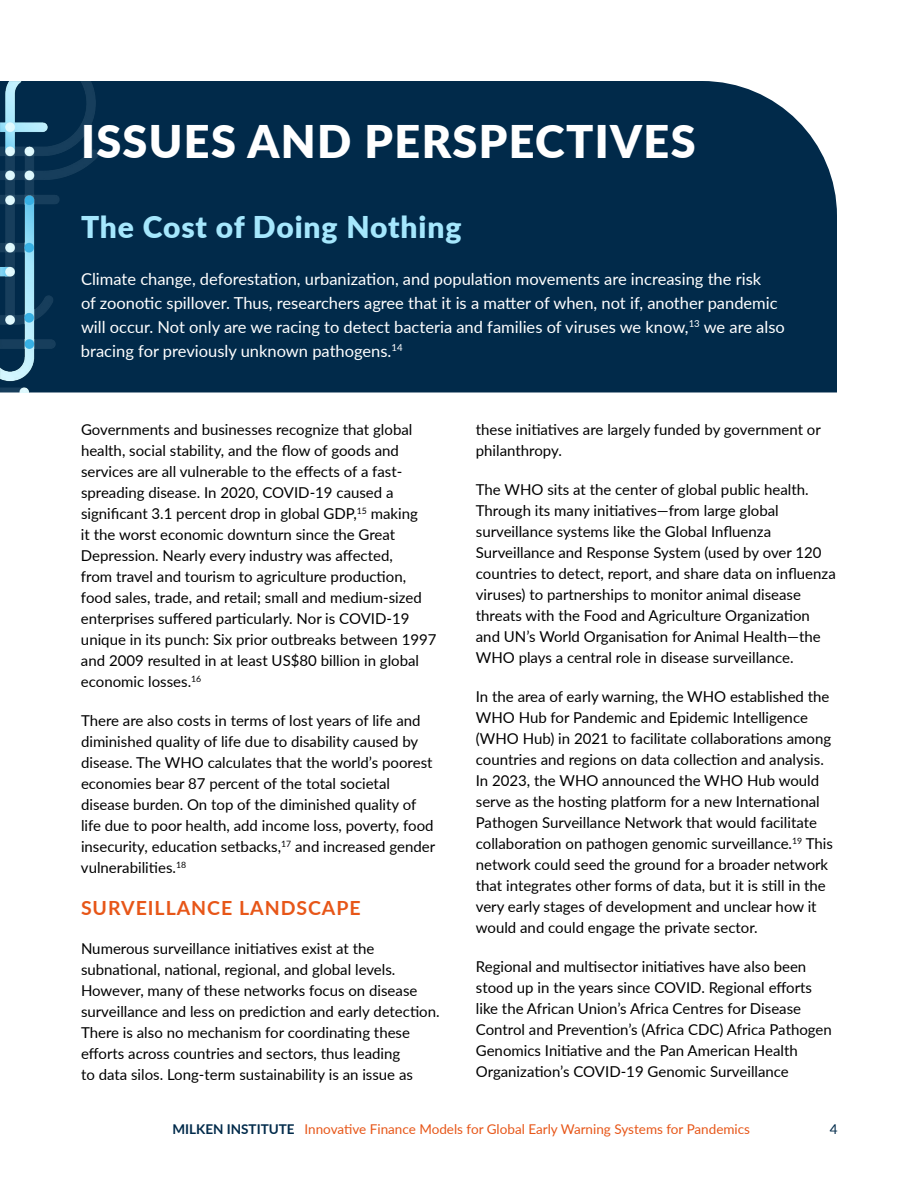
<style>
.page{position:relative;width:918px;height:1188px;background:#fff}
.page>*{position:absolute;margin:0;border:0;box-sizing:border-box;transform-origin:0 0}
.t1{font:900 45px "Lato";letter-spacing:.03em;color:#fff}
.t2{font:900 30px "Lato";letter-spacing:.03em;color:#a5e7fd}
.t3{font:700 19.5px "Lato";letter-spacing:.05em;color:#e75618}
.t4{font:16.5px/24px "Lato";color:#fff}
.t5{font:15px/21px "Lato";color:#000}
.t6{font:13.5px "Lato";color:#e75618}
.t7{font:13.5px "Lato";color:#012a4a}
.s1{font-weight:700;color:#012a4a}
</style>
<div class="page">
<div style="left:348px;top:81px;width:489px;height:311px;background:#012a4a"></div>
<img style="left:0;top:81px;width:348px;height:311px">
<h1 class="t1" style="left:81px;top:107px;width:616px">ISSUES AND PERSPECTIVES</h1>
<h2 class="t2" style="left:81px;top:205px;width:382px">The Cost of Doing Nothing</h2>
<p class="t4" style="left:81px;top:266px;width:705px">Climate change, deforestation, urbanization, and population movements are increasing the risk<br>of zoonotic spillover. Thus, researchers agree that it is a matter of when, not if, another pandemic will occur. Not only are we racing to detect bacteria and families of viruses we know,<sup>13</sup> we are also bracing for previously unknown pathogens.<sup>14</sup></p>
<p class="t5" style="left:81px;top:418px;width:357px">Governments and businesses recognize that global health, social stability, and the flow of goods and services are all vulnerable to the effects of a fast&shy;spreading disease. In 2020, COVID-19 caused a significant 3.1 percent drop in global GDP,<sup>15</sup> making<br>it the worst economic downturn since the Great Depression. Nearly every industry was affected,<br>from travel and tourism to agriculture production, food sales, trade, and retail; small and medium-sized enterprises suffered particularly. Nor is COVID-19 unique in its punch: Six prior outbreaks between 1997 and 2009 resulted in at least US$80 billion in global economic losses.<sup>16</sup></p>
<p class="t5" style="left:81px;top:709px;width:356px">There are also costs in terms of lost years of life and diminished quality of life due to disability caused by disease. The WHO calculates that the world’s poorest economies bear 87 percent of the total societal disease burden. On top of the diminished quality of life due to poor health, add income loss, poverty, food insecurity, education setbacks,<sup>17</sup> and increased gender vulnerabilities.<sup>18</sup></p>
<h3 class="t3" style="left:81px;top:893px;width:281px">SURVEILLANCE LANDSCAPE</h3>
<p class="t5" style="left:81px;top:937px;width:360px">Numerous surveillance initiatives exist at the subnational, national, regional, and global levels.<br>However, many of these networks focus on disease surveillance and less on prediction and early detection.<br>There is also no mechanism for coordinating these efforts across countries and sectors, thus leading<br>to data silos. Long-term sustainability is an issue as</p>
<p class="t5" style="left:476px;top:418px;width:347px">these initiatives are largely funded by government or philanthropy.</p>
<p class="t5" style="left:476px;top:478px;width:361px">The WHO sits at the center of global public health.<br>Through its many initiatives—from large global surveillance systems like the Global Influenza Surveillance and Response System (used by over 120 countries to detect, report, and share data on influenza viruses) to partnerships to monitor animal disease threats with the Food and Agriculture Organization and UN’s World Organisation for Animal Health—the WHO plays a central role in disease surveillance.</p>
<p class="t5" style="left:476px;top:685px;width:359px">In the area of early warning, the WHO established the WHO Hub for Pandemic and Epidemic Intelligence (WHO Hub) in 2021 to facilitate collaborations among countries and regions on data collection and analysis.<br>In 2023, the WHO announced the WHO Hub would serve as the hosting platform for a new International Pathogen Surveillance Network that would facilitate collaboration on pathogen genomic surveillance.<sup>19</sup> This network could seed the ground for a broader network that integrates other forms of data, but it is still in the very early stages of development and unclear how it would and could engage the private sector.</p>
<p class="t5" style="left:476px;top:955px;width:357px">Regional and multisector initiatives have also been stood up in the years since COVID. Regional efforts like the African Union’s Africa Centres for Disease Control and Prevention’s (Africa CDC) Africa Pathogen Genomics Initiative and the Pan American Health Organization’s COVID-19 Genomic Surveillance</p>
<p class="t6" style="left:172px;top:1119px;width:579px"><span class="s1">MILKEN INSTITUTE</span> Innovative Finance Models for Global Early Warning Systems for Pandemics</p>
<p class="t7" style="left:830px;top:1119px;width:9px">4</p>
</div>
